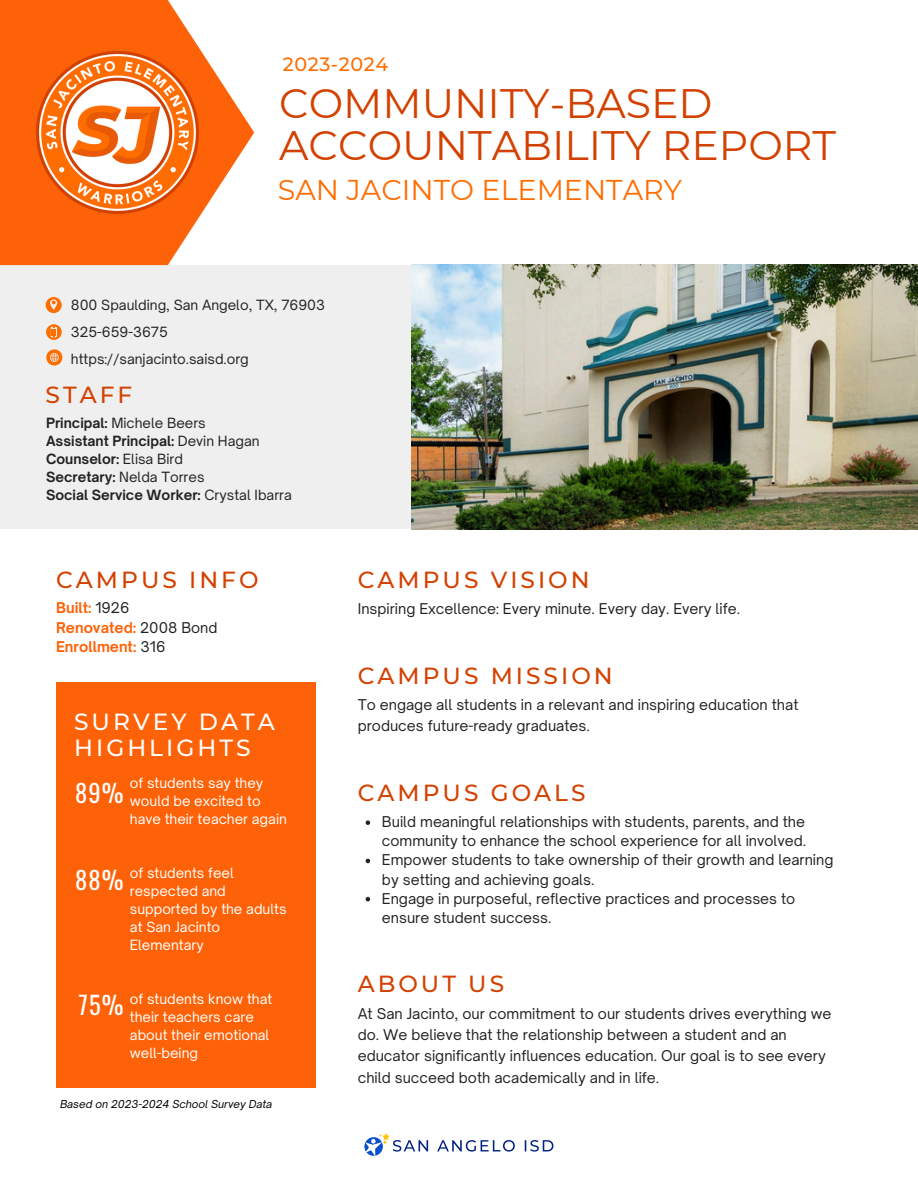
<style>
.page{position:relative;width:918px;height:1188px;background:#fff}
.page>*{position:absolute;margin:0;border:0;box-sizing:border-box;transform-origin:0 0}
.t1{font:41.1px/42px "Montserrat";color:#d34100}
.t2{font:28.65px "Montserrat";color:#ff6d00}
.t3{font:24.45px "Oswald";color:#fffefe}
.t4{font:500 23.25px "Montserrat";letter-spacing:.13em;color:#d34100}
.t5{font:500 23.25px/26.2px "Montserrat";letter-spacing:.13em;color:#fff}
.t6{font:500 19.2px "Montserrat";letter-spacing:.03em;color:#ff6d00}
.t7{font:14.25px/21.3px "Open Sauce One";color:#222}
.t8{font:700 14.25px/19.2px "Open Sauce One";color:#fd6208}
.t9{font:13.5px/18px "Open Sauce One";color:#fff}
.t10{font:700 13.5px/18px "Open Sauce One";color:#222}
.t11{font:13.5px/27px "Open Sauce One";color:#222}
.t12{font:italic 10.5px "Open Sauce One";color:#000}
.s1{font-weight:400}
.s2{font-weight:400;color:#222}
</style>
<div class="page">
<div style="left:0;top:265px;width:411px;height:264px;background:#efefef"></div>
<img style="left:411px;top:265px;width:507px;height:264px">
<svg style="left:46px;top:297px;width:15px;height:16px"></svg>
<svg style="left:46px;top:324px;width:16px;height:16px"></svg>
<div style="left:56px;top:682px;width:259px;height:405px;background:#fd6208"></div>
<svg style="left:366px;top:820px;width:4px;height:5px"></svg>
<svg style="left:366px;top:859px;width:4px;height:4px"></svg>
<svg style="left:366px;top:897px;width:4px;height:4px"></svg>
<svg style="left:46px;top:349px;width:16px;height:16px"></svg>
<svg style="left:0;top:0;width:254px;height:265px;fill:#fd6208"></svg>
<img style="left:37px;top:51px;width:162px;height:162px">
<svg style="left:364px;top:1133px;width:189px;height:23px"></svg>
<h3 class="t6" style="left:283px;top:53px;width:107px">2023-2024</h3>
<p class="t1" style="left:279px;top:82px;width:559px">COMMUNITY-BASED<br>ACCOUNTABILITY REPORT</p>
<p class="t2" style="left:278px;top:173px;width:406px">SAN JACINTO ELEMENTARY</p>
<h2 class="t11" style="left:71px;top:291px;width:256px">800 Spaulding, San Angelo, TX, 76903<br>325-659-3675 https://sanjacinto.saisd.org</h2>
<h4 class="t4" style="left:46px;top:380px;width:88px">STAFF</h4>
<h5 class="t10" style="left:46px;top:414px;width:215px">Principal: <span class="s1">Michele Beers<br></span>Assistant Principal: <span class="s1">Devin Hagan<br></span>Counselor: <span class="s1">Elisa Bird<br></span>Secretary: <span class="s1">Nelda Torres</span></h5>
<h1 class="t10" style="left:46px;top:486px;width:247px">Social Service Worker: <span class="s1">Crystal Ibarra</span></h1>
<p class="t4" style="left:56px;top:565px;width:204px">CAMPUS INFO</p>
<h3 class="t8" style="left:56px;top:598px;width:163px">Built: <span class="s2">1926<br></span>Renovated: <span class="s2">2008 Bond</span></h3>
<p class="t8" style="left:56px;top:637px;width:111px">Enrollment: <span class="s2">316</span></p>
<p class="t5" style="left:74px;top:708px;width:202px">SURVEY DATA<br>HIGHLIGHTS</p>
<p class="t9" style="left:130px;top:774px;width:158px">of students say they would be excited to have their teacher again</p>
<h3 class="t3" style="left:75px;top:774px;width:50px">89%</h3>
<p class="t9" style="left:130px;top:864px;width:158px">of students feel respected and supported by the adults at San Jacinto<br>Elementary</p>
<p class="t3" style="left:75px;top:861px;width:50px">88%</p>
<p class="t9" style="left:130px;top:990px;width:144px">of students know that their teachers care about their emotional well-being</p>
<h3 class="t3" style="left:79px;top:986px;width:46px">75%</h3>
<p class="t12" style="left:60px;top:1097px;width:214px">Based on 2023-2024 School Survey Data</p>
<h6 class="t4" style="left:358px;top:565px;width:233px">CAMPUS VISION</h6>
<h6 class="t7" style="left:358px;top:598px;width:384px">Inspiring Excellence: Every minute. Every day. Every life.</h6>
<p class="t4" style="left:358px;top:661px;width:256px">CAMPUS MISSION</p>
<h6 class="t7" style="left:358px;top:694px;width:442px">To engage all students in a relevant and inspiring education that produces future-ready graduates.</h6>
<h4 class="t4" style="left:358px;top:779px;width:229px">CAMPUS GOALS</h4>
<p class="t7" style="left:382px;top:812px;width:426px;line-height:19.2px">Build meaningful relationships with students, parents, and the community to enhance the school experience for all involved.</p>
<h3 class="t7" style="left:382px;top:850px;width:453px;line-height:19.2px">Empower students to take ownership of their growth and learning by setting and achieving goals.</h3>
<h4 class="t7" style="left:382px;top:889px;width:415px;line-height:19.2px">Engage in purposeful, reflective practices and processes to ensure student success.</h4>
<h6 class="t4" style="left:358px;top:970px;width:148px">ABOUT US</h6>
<h3 class="t7" style="left:358px;top:1002px;width:475px">At San Jacinto, our commitment to our students drives everything we do. We believe that the relationship between a student and an educator significantly influences education. Our goal is to see every child succeed both academically and in life.</h3>
</div>
